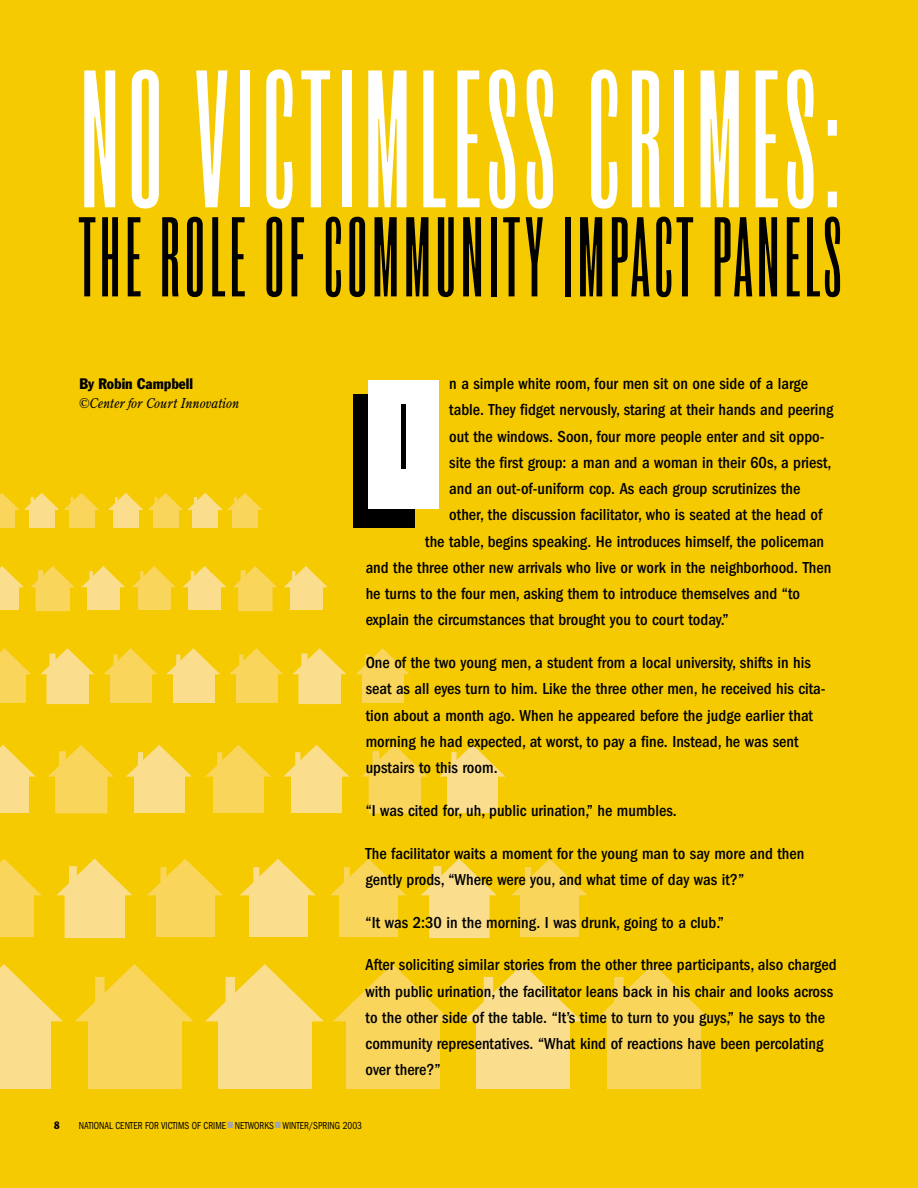
<style>
.page{position:relative;width:918px;height:1188px;background:#f5ca00}
.page>*{position:absolute;margin:0;border:0;box-sizing:border-box;transform-origin:0 0}
.t1{font:171px "Roswell Two ITC";letter-spacing:.035em;color:#fff}
.t2{font:99px "Roswell Two ITC";letter-spacing:.04em;color:#000}
.t3{font:81px "Roswell Two ITC";color:#000;scale:.95 1}
.t4{font:500 condensed 16.5px/26.2px "Franklin Gothic";color:#000}
.t5{font:condensed 15px "Franklin Gothic";color:#000}
.t6{font:italic 13.5px "Century Old Style";letter-spacing:-.005em;color:#000;scale:.95 1}
.t7{font:condensed 10.5px "Franklin Gothic";color:#000;scale:.9 1}
.t8{font:condensed 10.5px "Franklin Gothic";color:#000}
.s1{color:#a6a6a6}
</style>
<div class="page">
<div style="left:0;top:895px;width:34px;height:42px;background:#f9d55c"></div>
<svg style="left:0;top:859px;width:42px;height:37px"></svg>
<div style="left:65px;top:895px;width:59px;height:42px;background:#fbde8d"></div>
<div style="left:65px;top:894px;width:60px;height:44px;border:2px solid #fbde8d"></div>
<svg style="left:56px;top:858px;width:76px;height:39px"></svg>
<div style="left:156px;top:895px;width:59px;height:42px;background:#f9d55c"></div>
<svg style="left:147px;top:859px;width:76px;height:37px"></svg>
<div style="left:0;top:776px;width:29px;height:37px;background:#fbde8d"></div>
<svg style="left:0;top:745px;width:36px;height:32px"></svg>
<div style="left:56px;top:776px;width:51px;height:37px;background:#f9d55c"></div>
<div style="left:55px;top:775px;width:52px;height:38px;border:2px solid #f9d55c"></div>
<svg style="left:48px;top:745px;width:66px;height:33px"></svg>
<div style="left:134px;top:776px;width:51px;height:37px;background:#fbde8d"></div>
<svg style="left:126px;top:744px;width:66px;height:33px"></svg>
<div style="left:0;top:674px;width:25px;height:29px;background:#f9d55c"></div>
<svg style="left:0;top:648px;width:31px;height:28px"></svg>
<div style="left:47px;top:674px;width:41px;height:29px;background:#fbde8d"></div>
<div style="left:46px;top:673px;width:43px;height:31px;border:2px solid #fbde8d"></div>
<svg style="left:40px;top:648px;width:55px;height:28px"></svg>
<div style="left:110px;top:674px;width:41px;height:29px;background:#f9d55c"></div>
<svg style="left:104px;top:648px;width:54px;height:28px"></svg>
<div style="left:0;top:587px;width:19px;height:23px;background:#fbde8d"></div>
<div style="left:36px;top:587px;width:33px;height:23px;background:#f9d55c"></div>
<div style="left:36px;top:586px;width:34px;height:25px;border:2px solid #f9d55c"></div>
<div style="left:87px;top:587px;width:33px;height:23px;background:#fbde8d"></div>
<div style="left:0;top:509px;width:15px;height:19px;background:#f9d55c"></div>
<div style="left:29px;top:509px;width:26px;height:19px;background:#fbde8d"></div>
<div style="left:69px;top:509px;width:25px;height:19px;background:#f9d55c"></div>
<svg style="left:0;top:493px;width:99px;height:18px"></svg>
<div style="left:249px;top:895px;width:59px;height:42px;background:#fbde8d"></div>
<svg style="left:240px;top:859px;width:76px;height:37px"></svg>
<div style="left:339px;top:895px;width:59px;height:42px;background:#f9d55c"></div>
<svg style="left:330px;top:858px;width:76px;height:38px"></svg>
<div style="left:430px;top:895px;width:59px;height:42px;background:#fbde8d"></div>
<div style="left:429px;top:894px;width:61px;height:44px;border:2px solid #fbde8d"></div>
<svg style="left:421px;top:858px;width:76px;height:39px"></svg>
<div style="left:520px;top:895px;width:59px;height:42px;background:#f9d55c"></div>
<svg style="left:511px;top:858px;width:76px;height:38px"></svg>
<div style="left:213px;top:776px;width:51px;height:37px;background:#f9d55c"></div>
<svg style="left:205px;top:745px;width:66px;height:32px"></svg>
<div style="left:291px;top:776px;width:51px;height:37px;background:#fbde8d"></div>
<svg style="left:283px;top:744px;width:66px;height:33px"></svg>
<div style="left:369px;top:776px;width:51px;height:37px;background:#f9d55c"></div>
<div style="left:369px;top:775px;width:52px;height:38px;border:2px solid #f9d55c"></div>
<svg style="left:361px;top:745px;width:66px;height:33px"></svg>
<div style="left:447px;top:776px;width:51px;height:37px;background:#fbde8d"></div>
<svg style="left:439px;top:744px;width:67px;height:33px"></svg>
<div style="left:173px;top:674px;width:41px;height:29px;background:#fbde8d"></div>
<svg style="left:166px;top:648px;width:54px;height:28px"></svg>
<div style="left:236px;top:674px;width:41px;height:29px;background:#f9d55c"></div>
<svg style="left:229px;top:648px;width:54px;height:28px"></svg>
<div style="left:299px;top:674px;width:41px;height:29px;background:#fbde8d"></div>
<div style="left:298px;top:673px;width:43px;height:31px;border:2px solid #fbde8d"></div>
<svg style="left:292px;top:648px;width:55px;height:28px"></svg>
<div style="left:362px;top:674px;width:41px;height:29px;background:#f9d55c"></div>
<svg style="left:356px;top:648px;width:54px;height:28px"></svg>
<div style="left:138px;top:587px;width:33px;height:23px;background:#f9d55c"></div>
<div style="left:188px;top:587px;width:33px;height:23px;background:#fbde8d"></div>
<div style="left:239px;top:587px;width:33px;height:23px;background:#f9d55c"></div>
<div style="left:238px;top:586px;width:35px;height:25px;border:2px solid #f9d55c"></div>
<div style="left:290px;top:587px;width:32px;height:23px;background:#fbde8d"></div>
<svg style="left:0;top:566px;width:328px;height:23px"></svg>
<div style="left:113px;top:509px;width:26px;height:19px;background:#fbde8d"></div>
<div style="left:153px;top:509px;width:26px;height:19px;background:#f9d55c"></div>
<div style="left:192px;top:509px;width:26px;height:19px;background:#fbde8d"></div>
<div style="left:232px;top:509px;width:26px;height:19px;background:#f9d55c"></div>
<svg style="left:108px;top:493px;width:155px;height:17px"></svg>
<div style="left:0;top:1021px;width:51px;height:67px;background:#fbde8d"></div>
<svg style="left:0;top:964px;width:63px;height:58px"></svg>
<div style="left:88px;top:1021px;width:94px;height:67px;background:#f9d55c"></div>
<svg style="left:75px;top:964px;width:118px;height:58px"></svg>
<div style="left:218px;top:1021px;width:94px;height:67px;background:#fbde8d"></div>
<svg style="left:205px;top:964px;width:119px;height:58px"></svg>
<div style="left:346px;top:1021px;width:94px;height:67px;background:#f9d55c"></div>
<svg style="left:333px;top:964px;width:119px;height:58px"></svg>
<div style="left:476px;top:1021px;width:94px;height:67px;background:#fbde8d"></div>
<svg style="left:463px;top:964px;width:119px;height:58px"></svg>
<div style="left:607px;top:1021px;width:94px;height:67px;background:#f9d55c"></div>
<svg style="left:594px;top:964px;width:118px;height:58px"></svg>
<div style="left:353px;top:395px;width:62px;height:133px;background:#000"></div>
<div style="left:368px;top:380px;width:71px;height:129px;background:#fff"></div>
<h1 class="t1" style="left:80px;top:65px;width:763px">NO VICTIMLESS CRIMES:</h1>
<h2 class="t2" style="left:78px;top:214px;width:765px">THE ROLE OF COMMUNITY IMPACT PANELS</h2>
<p class="t5" style="left:80px;top:378px;width:115px">By Robin Campbell</p>
<p class="t6" style="left:80px;top:398px;width:170px">©Center for Court Innovation</p>
<p class="t4" style="left:449px;top:372px;width:360px">n a simple white room, four men sit on one side of a large</p>
<p class="t4" style="left:449px;top:398px;width:386px">table. They fidget nervously, staring at their hands and peering</p>
<p class="t4" style="left:449px;top:424px;width:377px">out the windows. Soon, four more people enter and sit oppo-</p>
<p class="t4" style="left:449px;top:451px;width:384px">site the first group: a man and a woman in their 60s, a priest,</p>
<p class="t4" style="left:449px;top:477px;width:353px">and an out-of-uniform cop. As each group scrutinizes the</p>
<p class="t4" style="left:449px;top:503px;width:375px">other, the discussion facilitator, who is seated at the head of</p>
<p class="t4" style="left:425px;top:529px;width:401px">the table, begins speaking. He introduces himself, the policeman</p>
<p class="t4" style="left:366px;top:556px;width:467px">and the three other new arrivals who live or work in the neighborhood. Then</p>
<p class="t4" style="left:366px;top:582px;width:436px">he turns to the four men, asking them to introduce themselves and “to</p>
<p class="t4" style="left:366px;top:608px;width:364px">explain the circumstances that brought you to court today.”</p>
<p class="t4" style="left:366px;top:651px;width:461px">One of the two young men, a student from a local university, shifts in his seat as all eyes turn to him. Like the three other men, he received his cita&shy;tion about a month ago. When he appeared before the judge earlier that morning he had expected, at worst, to pay a fine. Instead, he was sent upstairs to this room.</p>
<p class="t4" style="left:366px;top:799px;width:313px">“I was cited for, uh, public urination,” he mumbles.</p>
<p class="t4" style="left:366px;top:841px;width:440px">The facilitator waits a moment for the young man to say more and then gently prods, “Where were you, and what time of day was it?”</p>
<p class="t4" style="left:366px;top:910px;width:360px">“It was 2:30 in the morning. I was drunk, going to a club.”</p>
<p class="t4" style="left:366px;top:953px;width:473px">After soliciting similar stories from the other three participants, also charged with public urination, the facilitator leans back in his chair and looks across to the other side of the table. “It’s time to turn to you guys,” he says to the community representatives. “What kind of reactions have been percolating over there?”</p>
<h3 class="t3" style="left:399px;top:402px;width:11px">I</h3>
<p class="t8" style="left:54px;top:1122px;width:7px">8</p>
<p class="t7" style="left:79px;top:1122px;width:316px">NATIONAL CENTER FOR VICTIMS OF CRIME<span class="s1">■</span> NETWORKS<span class="s1">■</span> WINTER/SPRING 2003</p>
</div>
